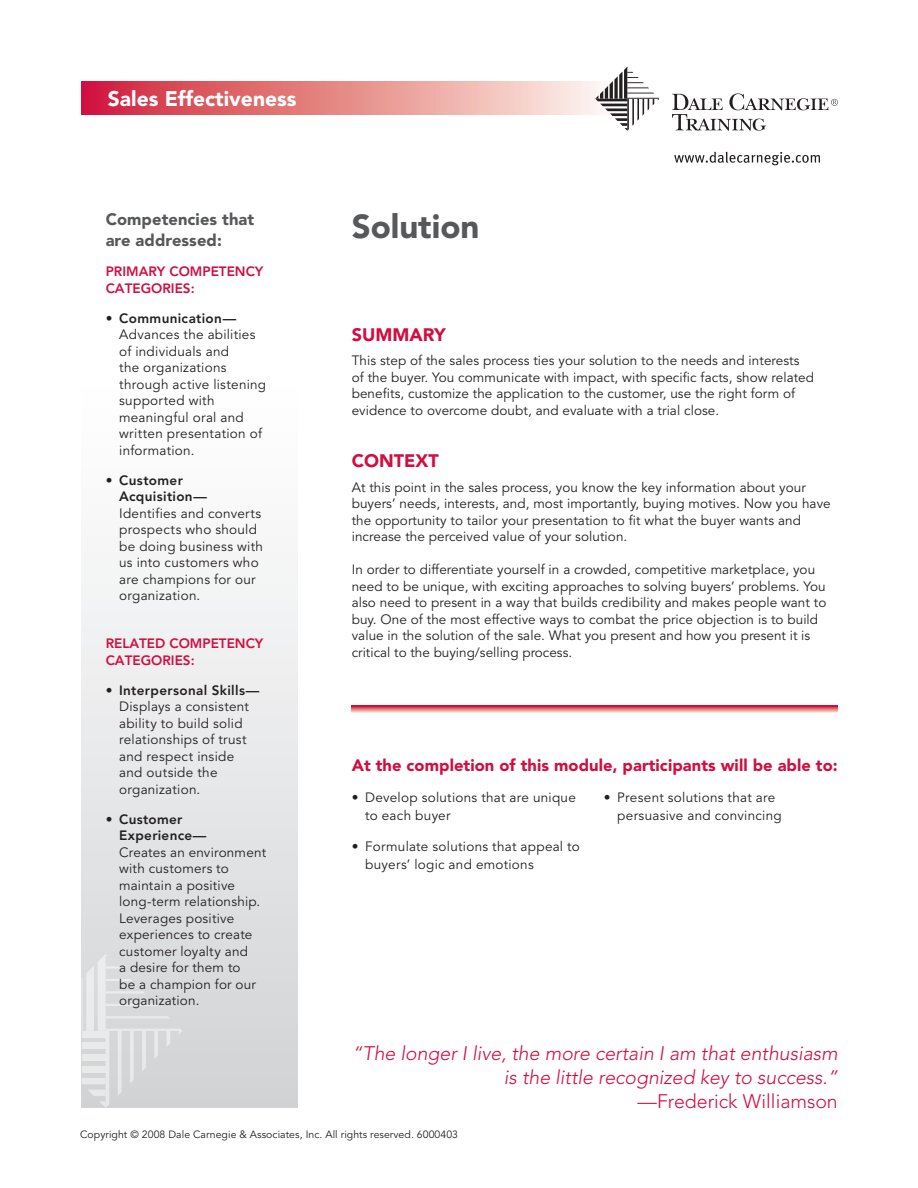
<style>
.page{position:relative;width:918px;height:1188px;background:#fff}
.page>*{position:absolute;margin:0;border:0;box-sizing:border-box;transform-origin:0 0}
.t1{font:900 33px "Avenir";color:#57585a}
.t2{font:900 21px "Avenir";color:#fff}
.t3{font:italic 300 19.5px/24px "Avenir";color:#d10e40;text-align:right}
.t4{font:300 19.5px "Avenir";color:#d10e40}
.t5{font:900 18px "Avenir";color:#d10e40}
.t6{font:900 16.5px "Avenir";letter-spacing:.005em;color:#d10e40}
.t7{font:900 16.5px/21px "Avenir";letter-spacing:.005em;color:#57585a}
.t8{font:13.5px/16.5px "Avenir";letter-spacing:.005em;color:#231f20}
.t9{font:800 13.5px/16.5px "Avenir";letter-spacing:.025em;color:#231f20}
.t10{font:800 13.5px/16.5px "Avenir";color:#d10e40}
.t11{font:10.5px "Avenir";letter-spacing:.005em;color:#231f20}
</style>
<div class="page">
<div style="left:82px;top:82px;width:216px;height:1026px;background:linear-gradient(to bottom,#fff,#d6d7d9)"></div>
<svg style="left:82px;top:82px;width:513px;height:32px;background:#e6888b"></svg>
<svg style="left:82px;top:954px;width:100px;height:154px;background:#dadbdd"></svg>
<svg style="left:595px;top:67px;width:64px;height:64px"></svg>
<svg style="left:672px;top:93px;width:166px;height:38px"></svg>
<svg style="left:674px;top:152px;width:146px;height:13px"></svg>
<svg style="left:352px;top:705px;width:486px;height:8px;background:#e27480"></svg>
<h2 class="t2" style="left:108px;top:86px;width:190px">Sales Effectiveness</h2>
<p class="t7" style="left:106px;top:208px;width:150px">Competencies that are addressed:</p>
<p class="t10" style="left:106px;top:263px;width:159px">Primary Competency<br>Categories:</p>
<p class="t9" style="left:106px;top:310px;width:132px">• Communication—</p>
<p class="t8" style="left:119px;top:327px;width:148px">Advances the abilities of individuals and<br>the organizations through active listening supported with meaningful oral and written presentation of information.</p>
<p class="t9" style="left:119px;top:472px;width:89px;text-indent:-14px">• Customer<br>Acquisition—</p>
<p class="t8" style="left:119px;top:505px;width:145px">Identifies and converts prospects who should be doing business with us into customers who are champions for our organization.</p>
<p class="t10" style="left:106px;top:635px;width:159px">Related Competency<br>Categories:</p>
<p class="t9" style="left:106px;top:682px;width:155px">• Interpersonal Skills—</p>
<p class="t8" style="left:119px;top:699px;width:131px">Displays a consistent ability to build solid relationships of trust and respect inside and outside the organization.</p>
<p class="t9" style="left:119px;top:811px;width:89px;text-indent:-14px">• Customer<br>Experience—</p>
<p class="t8" style="left:119px;top:844px;width:149px">Creates an environment with customers to maintain a positive long-term relationship.<br>Leverages positive experiences to create customer loyalty and<br>a desire for them to<br>be a champion for our organization.</p>
<h1 class="t1" style="left:352px;top:206px;width:129px">Solution</h1>
<h3 class="t5" style="left:352px;top:324px;width:95px">SUMMARY</h3>
<p class="t8" style="left:352px;top:353px;width:464px">This step of the sales process ties your solution to the needs and interests of the buyer. You communicate with impact, with specific facts, show related benefits, customize the application to the customer, use the right form of evidence to overcome doubt, and evaluate with a trial close.</p>
<h3 class="t5" style="left:352px;top:450px;width:88px">CONTEXT</h3>
<p class="t8" style="left:352px;top:479px;width:480px">At this point in the sales process, you know the key information about your buyers’ needs, interests, and, most importantly, buying motives. Now you have the opportunity to tailor your presentation to fit what the buyer wants and increase the perceived value of your solution.</p>
<p class="t8" style="left:352px;top:561px;width:476px">In order to differentiate yourself in a crowded, competitive marketplace, you need to be unique, with exciting approaches to solving buyers’ problems. You also need to present in a way that builds credibility and makes people want to buy. One of the most effective ways to combat the price objection is to build value in the solution of the sale. What you present and how you present it is critical to the buying/selling process.</p>
<p class="t6" style="left:352px;top:755px;width:487px">At the completion of this module, participants will be able to:</p>
<p class="t8" style="left:365px;top:788px;width:212px;line-height:18px;text-indent:-14px">• Develop solutions that are unique to each buyer</p>
<p class="t8" style="left:365px;top:838px;width:216px;line-height:18px;text-indent:-14px">• Formulate solutions that appeal to buyers’ logic and emotions</p>
<p class="t8" style="left:617px;top:788px;width:166px;line-height:18px;text-indent:-14px">• Present solutions that are persuasive and convincing</p>
<h3 class="t3" style="left:352px;top:1041px;width:487px">“The longer I live, the more certain I am that enthusiasm is the little recognized key to success.”</h3>
<h3 class="t4" style="left:638px;top:1089px;width:202px">—Frederick Williamson</h3>
<p class="t11" style="left:80px;top:1128px;width:379px">Copyright © 2008 Dale Carnegie &amp; Associates, Inc. All rights reserved. 6000403</p>
</div>
